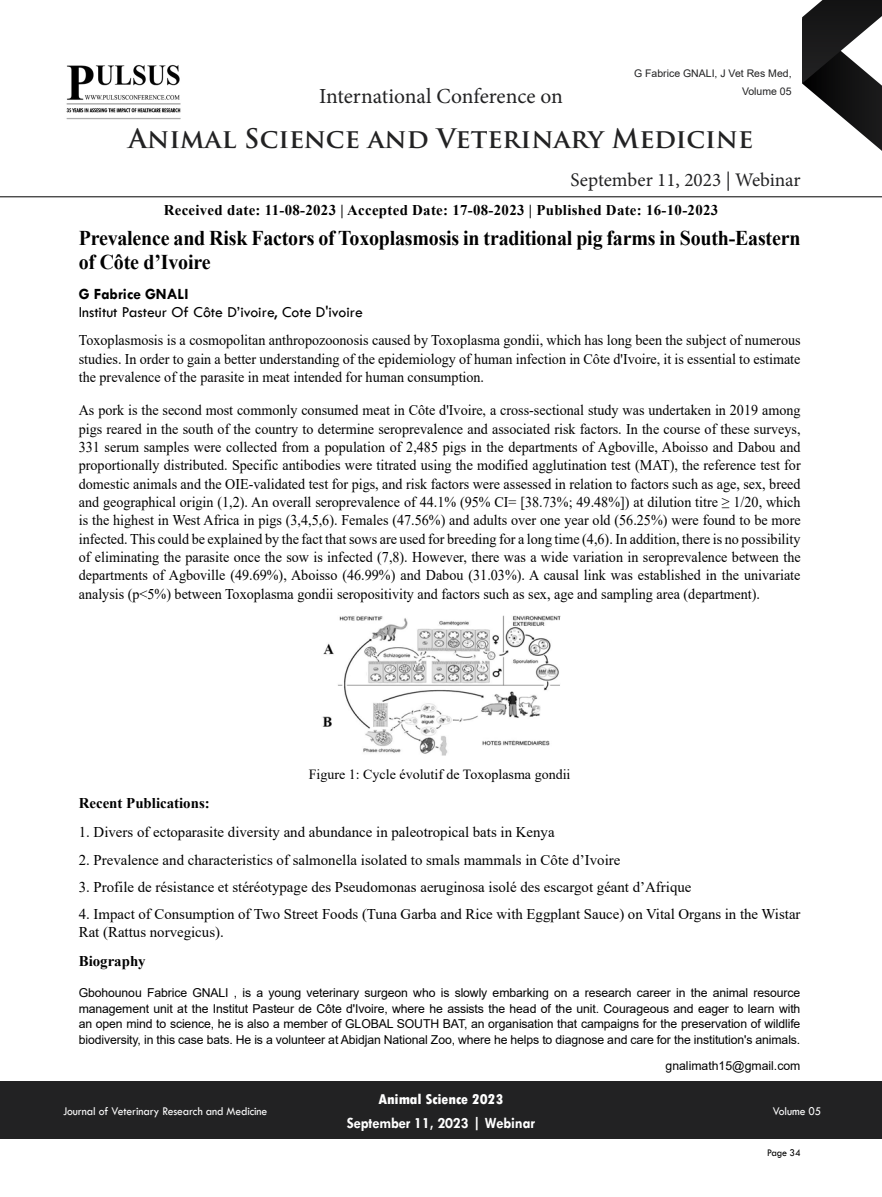
<style>
.page{position:relative;width:882px;height:1197px;background:#fff}
.page>*{position:absolute;margin:0;border:0;box-sizing:border-box;transform-origin:0 0}
.t1{font:700 26.25px "Trajan Pro";color:#222223}
.t2{font:21.53px "Minion Pro";letter-spacing:-.005em;color:#222223}
.t3{font:700 21px/24.5px "Times New Roman";letter-spacing:-.01em;color:#000;scale:.95 1}
.t4{font:19.25px "Minion Pro";color:#222223}
.t5{font:15.75px "Tw Cen";color:#000}
.t6{font:700 15.75px "Tw Cen";letter-spacing:-.01em;color:#fff;scale:.95 1}
.t7{font:700 15.75px "Tw Cen";color:#000}
.t8{font:14.88px/18.4px "Times New Roman";color:#000;text-align:justify;scale:.95 1}
.t9{font:14.88px/17.5px "Times New Roman";color:#000}
.t10{font:700 14.88px "Times New Roman";letter-spacing:.02em;color:#000}
.t11{font:700 14.88px "Times New Roman";color:#000}
.t12{font:800 condensed 14.88px "Tw Cen";letter-spacing:-.01em;color:#fff;scale:1.1 1}
.t13{font:14px "Times New Roman";color:#000}
.t14{font:12.25px/15.8px "Arial";letter-spacing:-.01em;color:#000;text-align:justify}
.t15{font:12.25px "Tw Cen";letter-spacing:-.01em;color:#fff;scale:.95 1}
.t16{font:10.5px/17.5px "Arial";color:#222223;text-align:right}
.t17{font:10.5px "Tw Cen";letter-spacing:-.02em;color:#000;scale:.95 1}
</style>
<div class="page">
<svg style="left:802px;top:0;width:80px;height:151px"></svg>
<img style="left:66px;top:64px;width:115px;height:56px">
<div style="left:0;top:1081px;width:882px;height:57px;background:#222223"></div>
<hr style="left:0;top:197px;width:882px;height:1px;background:#000">
<img style="left:322px;top:616px;width:239px;height:139px">
<h2 class="t2" style="left:319px;top:82px;width:245px">International Conference on</h2>
<p class="t16" style="left:634px;top:65px;width:159px">G Fabrice GNALI, J Vet Res Med,<br>Volume 05</p>
<h1 class="t1" style="left:129px;top:122px;width:626px">Animal Science and Veterinary Medicine</h1>
<p class="t4" style="left:571px;top:167px;width:232px">September 11, 2023 | Webinar</p>
<p class="t10" style="left:164px;top:199px;width:556px">Received date: 11-08-2023 | Accepted Date: 17-08-2023 | Published Date: 16-10-2023</p>
<h3 class="t3" style="left:79px;top:225px;width:761px">Prevalence and Risk Factors of Toxoplasmosis in traditional pig farms in South-Eastern of Côte d’Ivoire</h3>
<p class="t7" style="left:79px;top:285px;width:111px">G Fabrice GNALI</p>
<p class="t5" style="left:79px;top:302px;width:286px">Institut Pasteur Of Côte D’ivoire, Cote D'ivoire</p>
<p class="t8" style="left:79px;top:330px;width:761px">Toxoplasmosis is a cosmopolitan anthropozoonosis caused by Toxoplasma gondii, which has long been the subject of numerous studies. In order to gain a better understanding of the epidemiology of human infection in Côte d'Ivoire, it is essential to estimate the prevalence of the parasite in meat intended for human consumption.</p>
<p class="t8" style="left:79px;top:400px;width:761px">As pork is the second most commonly consumed meat in Côte d'Ivoire, a cross-sectional study was undertaken in 2019 among pigs reared in the south of the country to determine seroprevalence and associated risk factors. In the course of these surveys, 331 serum samples were collected from a population of 2,485 pigs in the departments of Agboville, Aboisso and Dabou and proportionally distributed. Specific antibodies were titrated using the modified agglutination test (MAT), the reference test for domestic animals and the OIE-validated test for pigs, and risk factors were assessed in relation to factors such as age, sex, breed and geographical origin (1,2). An overall seroprevalence of 44.1% (95% CI= [38.73%; 49.48%]) at dilution titre ≥ 1/20, which is the highest in West Africa in pigs (3,4,5,6). Females (47.56%) and adults over one year old (56.25%) were found to be more infected. This could be explained by the fact that sows are used for breeding for a long time (4,6). In addition, there is no possibility of eliminating the parasite once the sow is infected (7,8). However, there was a wide variation in seroprevalence between the departments of Agboville (49.69%), Aboisso (46.99%) and Dabou (31.03%). A causal link was established in the univariate analysis (p&lt;5%) between Toxoplasma gondii seropositivity and factors such as sex, age and sampling area (department).</p>
<p class="t13" style="left:309px;top:764px;width:263px">Figure 1: Cycle évolutif de Toxoplasma gondii</p>
<p class="t11" style="left:79px;top:792px;width:132px">Recent Publications:</p>
<p class="t9" style="left:79px;top:823px;width:477px">1. Divers of ectoparasite diversity and abundance in paleotropical bats in Kenya</p>
<p class="t9" style="left:79px;top:850px;width:543px">2. Prevalence and characteristics of salmonella isolated to smals mammals in Côte d’Ivoire</p>
<p class="t9" style="left:79px;top:878px;width:614px">3. Profile de résistance et stéréotypage des Pseudomonas aeruginosa isolé des escargot géant d’Afrique</p>
<p class="t9" style="left:79px;top:905px;width:723px">4. Impact of Consumption of Two Street Foods (Tuna Garba and Rice with Eggplant Sauce) on Vital Organs in the Wistar<br>Rat (Rattus norvegicus).</p>
<p class="t11" style="left:79px;top:950px;width:68px">Biography</p>
<p class="t14" style="left:79px;top:985px;width:723px">Gbohounou Fabrice GNALI , is a young veterinary surgeon who is slowly embarking on a research career in the animal resource management unit at the Institut Pasteur de Côte d'Ivoire, where he assists the head of the unit. Courageous and eager to learn with an open mind to science, he is also a member of GLOBAL SOUTH BAT, an organisation that campaigns for the preservation of wildlife biodiversity, in this case bats. He is a volunteer at Abidjan National Zoo, where he helps to diagnose and care for the institution's animals.</p>
<p class="t14" style="left:666px;top:1057px;width:136px">gnalimath15@gmail.com</p>
<p class="t12" style="left:379px;top:1091px;width:115px">Animal Science 2023</p>
<p class="t6" style="left:347px;top:1113px;width:200px">September 11, 2023 | Webinar</p>
<p class="t15" style="left:63px;top:1104px;width:217px">Journal of Veterinary Research and Medicine</p>
<p class="t15" style="left:773px;top:1104px;width:53px">Volume 05</p>
<p class="t17" style="left:767px;top:1147px;width:37px">Page 34</p>
</div>
